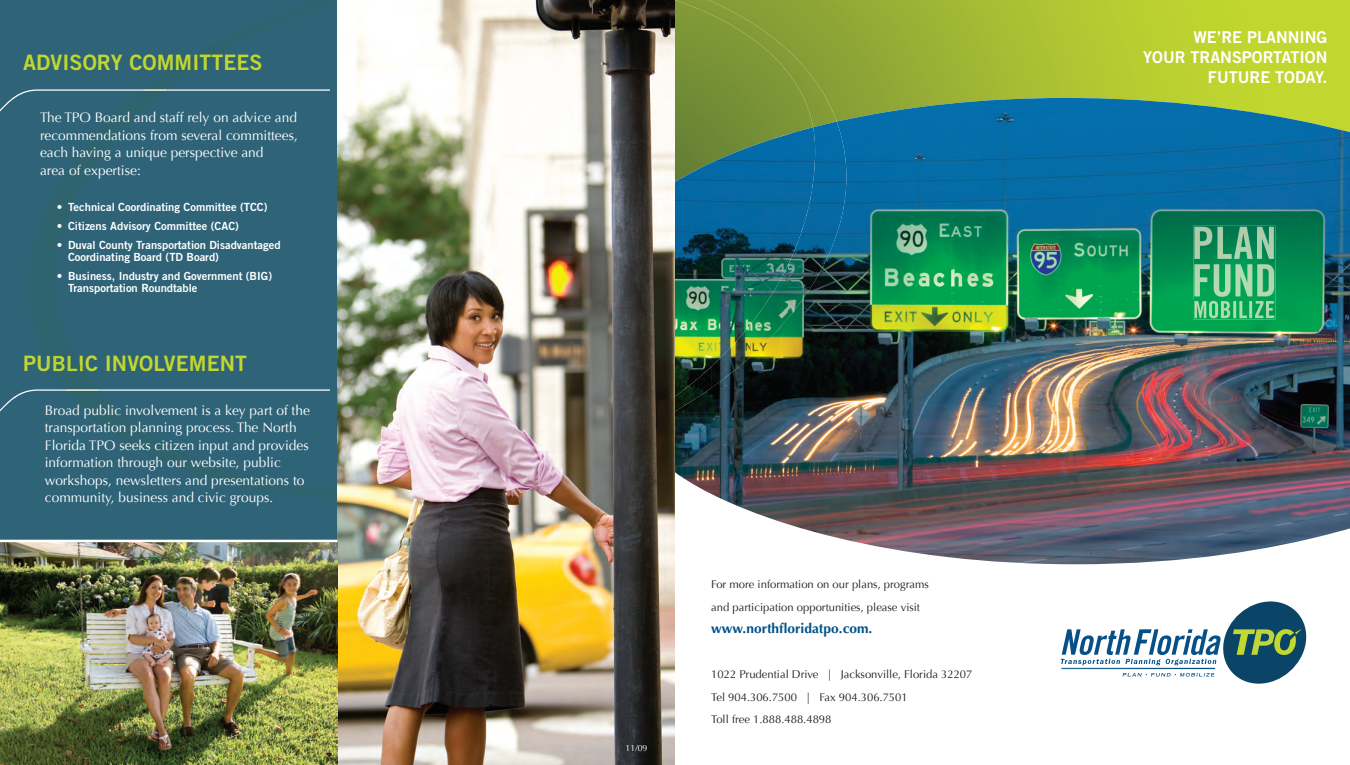
<style>
.page{position:relative;width:1350px;height:765px;background:#fff}
.page>*{position:absolute;margin:0;border:0;box-sizing:border-box;transform-origin:0 0}
.t1{font:21.25px "Trade Gothic Bold Two";letter-spacing:.005em;color:#c1d72f}
.t2{font:16.25px/20px "Trade Gothic Bold Two";color:#fff;text-align:right}
.t3{font:13.75px/17.5px "Optima";color:#fff}
.t4{font:700 13.75px "Optima";color:#005187}
.t5{font:11.25px/12.5px "Trade Gothic Bold Two";color:#fff}
.t6{font:11.25px/22.5px "Optima";color:#231f20}
.t7{font:8.75px "Optima";color:#fff}
</style>
<div class="page">
<svg style="left:837px;top:0;width:513px;height:98px;background:#aec432"></svg>
<img style="left:678px;top:98px;width:672px;height:466px">
<div style="left:0;top:0;width:339px;height:765px;background:#2e6378"></div>
<img style="left:675px;top:0;width:162px;height:127px">
<img style="left:788px;top:122px;width:65px;height:166px">
<img style="left:750px;top:265px;width:38px;height:93px">
<img style="left:712px;top:325px;width:38px;height:63px">
<img style="left:788px;top:287px;width:23px;height:32px">
<img style="left:675px;top:366px;width:37px;height:46px">
<svg style="left:29px;top:0;width:309px;height:497px"></svg>
<svg style="left:44px;top:356px;width:40px;height:15px"></svg>
<svg style="left:0;top:389px;width:330px;height:38px"></svg>
<svg style="left:0;top:89px;width:330px;height:38px"></svg>
<img style="left:338px;top:0;width:337px;height:765px">
<img style="left:0;top:542px;width:337px;height:223px">
<img style="left:1193px;top:226px;width:82px;height:94px">
<img style="left:1194px;top:227px;width:80px;height:32px">
<img style="left:1194px;top:264px;width:80px;height:33px">
<svg style="left:1192px;top:301px;width:1px;height:17px"></svg>
<img style="left:1193px;top:301px;width:81px;height:17px">
<hr style="left:0;top:540px;width:338px;height:2px;background:#fff">
<svg style="left:1061px;top:601px;width:246px;height:83px"></svg>
<h1 class="t1" style="left:23px;top:49px;width:241px">ADVISORY COMMITTEES</h1>
<p class="t3" style="left:40px;top:109px;width:259px">The TPO Board and staff rely on advice and recommendations from several committees, each having a unique perspective and<br>area of expertise:</p>
<p class="t5" style="left:57px;top:201px;width:212px">• Technical Coordinating Committee (TCC)</p>
<p class="t5" style="left:57px;top:220px;width:184px">• Citizens Advisory Committee (CAC)</p>
<p class="t5" style="left:68px;top:238px;width:214px;text-indent:-11px">• Duval County Transportation Disadvantaged<br>Coordinating Board (TD Board)</p>
<p class="t5" style="left:68px;top:270px;width:206px;text-indent:-11px">• Business, Industry and Government (BIG)<br>Transportation Roundtable</p>
<h1 class="t1" style="left:23px;top:350px;width:225px">PUBLIC INVOLVEMENT</h1>
<p class="t3" style="left:45px;top:401px;width:267px">Broad public involvement is a key part of the transportation planning process. The North Florida TPO seeks citizen input and provides information through our website, public workshops, newsletters and presentations to community, business and civic groups.</p>
<p class="t2" style="left:1143px;top:27px;width:186px">WE’RE PLANNING<br>YOUR TRANSPORTATION<br>FUTURE TODAY.</p>
<p class="t7" style="left:626px;top:742px;width:23px">11/09</p>
<p class="t6" style="left:711px;top:573px;width:219px">For more information on our plans, programs and participation opportunities, please visit</p>
<p class="t4" style="left:711px;top:621px;width:163px">www.northfloridatpo.com.</p>
<p class="t6" style="left:711px;top:663px;width:263px">1022 Prudential Drive | Jacksonville, Florida 32207<br>Tel 904.306.7500 | Fax 904.306.7501<br>Toll free 1.888.488.4898</p>
</div>
